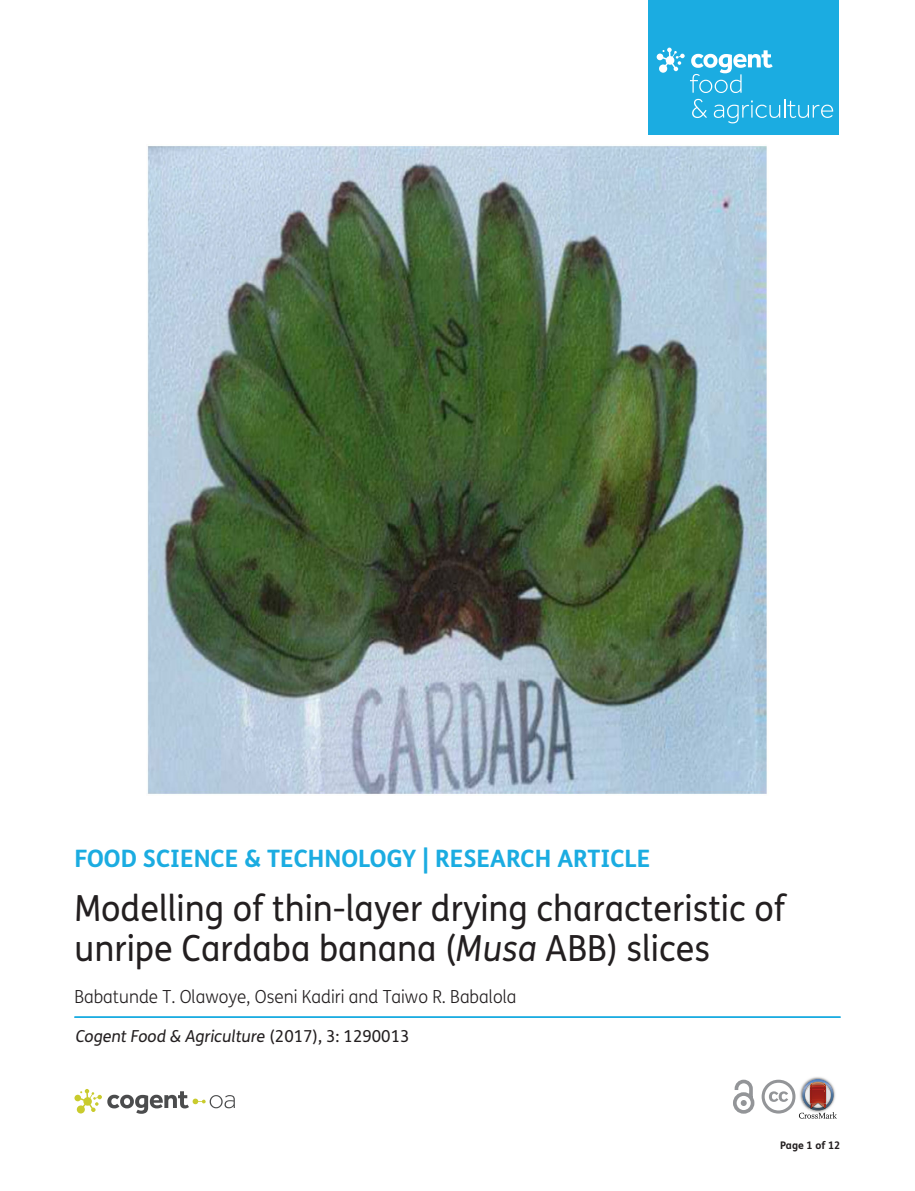
<style>
.page{position:relative;width:915px;height:1191px;background:#fff}
.page>*{position:absolute;margin:0;border:0;box-sizing:border-box;transform-origin:0 0}
.t1{font:36px/40.5px "FS Me Pro";color:#231f20;scale:.95 1}
.t2{font:700 24px "FS Me Pro";color:#1bace1}
.t3{font:300 18px "FS Me Pro";color:#231f20;scale:.95 1}
.t4{font:italic 16.5px "FS Me Pro";color:#231f20}
.t5{font:700 10.5px "FS Me Pro";color:#231f20}
.s1{font-style:italic}
.s2{font-style:normal}
</style>
<div class="page">
<div style="left:648px;top:0;width:190px;height:134px;background:#1bace1"></div>
<svg style="left:656px;top:48px;width:116px;height:45px"></svg>
<svg style="left:692px;top:99px;width:15px;height:19px"></svg>
<svg style="left:713px;top:99px;width:119px;height:24px"></svg>
<svg style="left:733px;top:1079px;width:21px;height:34px"></svg>
<hr style="left:74px;top:1016px;width:766px;height:2px;background:#1bace1">
<img style="left:810px;top:1077px;width:15px;height:2px">
<svg style="left:761px;top:1079px;width:75px;height:39px"></svg>
<img style="left:147px;top:146px;width:620px;height:648px">
<svg style="left:74px;top:1089px;width:161px;height:24px"></svg>
<p class="t2" style="left:74px;top:840px;width:577px">FOOD SCIENCE &amp; TECHNOLOGY | RESEARCH ARTICLE</p>
<p class="t1" style="left:74px;top:887px;width:749px">Modelling of thin-layer drying characteristic of unripe Cardaba banana (<span class="s1">Musa</span> ABB) slices</p>
<p class="t3" style="left:74px;top:984px;width:466px">Babatunde T. Olawoye, Oseni Kadiri and Taiwo R. Babalola</p>
<p class="t4" style="left:76px;top:1024px;width:335px">Cogent Food &amp; Agriculture <span class="s2">(2017), 3: 1290013</span></p>
<p class="t5" style="left:780px;top:1137px;width:62px">Page 1 of 12</p>
</div>
